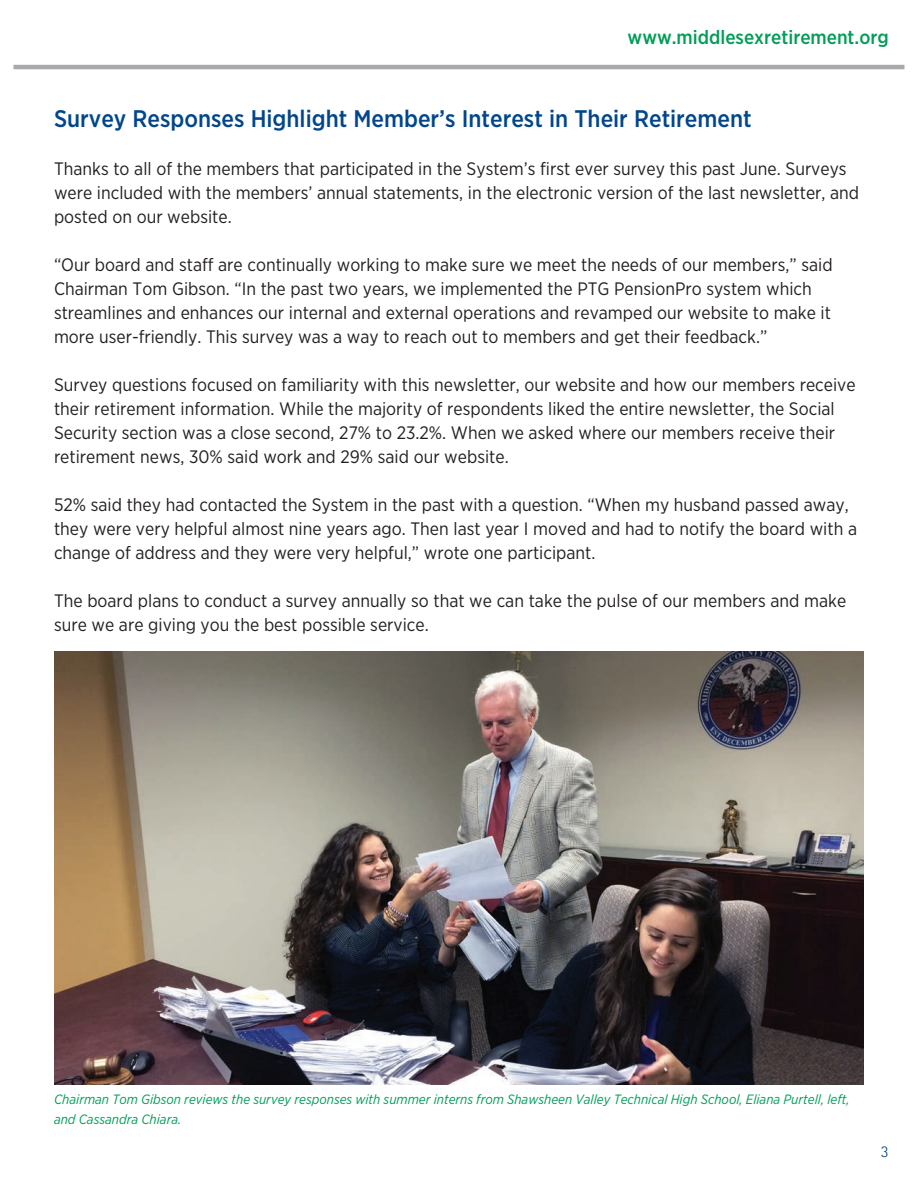
<style>
.page{position:relative;width:918px;height:1188px;background:#fff}
.page>*{position:absolute;margin:0;border:0;box-sizing:border-box;transform-origin:0 0}
.t1{font:500 24px "Gotham Narrow";color:#01468c}
.t2{font:500 19.5px "Gotham Narrow";color:#009e57}
.t3{font:18px/24px "Gotham Narrow";color:#231f20}
.t4{font:300 16.5px "Rotis Sans Serif";color:#01468c}
.t5{font:italic 13.5px/19.5px "Gotham Narrow";color:#009e57}
</style>
<div class="page">
<hr style="left:14px;top:65px;width:890px;height:4px;background:#a8a9ad">
<img style="left:54px;top:652px;width:810px;height:432px">
<p class="t2" style="left:628px;top:25px;width:263px">www.middlesexretirement.org</p>
<h1 class="t1" style="left:54px;top:104px;width:699px">Survey Responses Highlight Member’s Interest in Their Retirement</h1>
<p class="t3" style="left:54px;top:157px;width:807px">Thanks to all of the members that participated in the System’s first ever survey this past June. Surveys were included with the members’ annual statements, in the electronic version of the last newsletter, and posted on our website.</p>
<p class="t3" style="left:54px;top:253px;width:780px">“Our board and staff are continually working to make sure we meet the needs of our members,” said Chairman Tom Gibson. “In the past two years, we implemented the PTG PensionPro system which streamlines and enhances our internal and external operations and revamped our website to make it more user-friendly. This survey was a way to reach out to members and get their feedback.”</p>
<p class="t3" style="left:54px;top:372px;width:803px">Survey questions focused on familiarity with this newsletter, our website and how our members receive their retirement information. While the majority of respondents liked the entire newsletter, the Social Security section was a close second, 27% to 23.2%. When we asked where our members receive their retirement news, 30% said work and 29% said our website.</p>
<p class="t3" style="left:54px;top:492px;width:805px">52% said they had contacted the System in the past with a question. “When my husband passed away, they were very helpful almost nine years ago. Then last year I moved and had to notify the board with a change of address and they were very helpful,” wrote one participant.</p>
<p class="t3" style="left:54px;top:588px;width:794px">The board plans to conduct a survey annually so that we can take the pulse of our members and make sure we are giving you the best possible service.</p>
<p class="t5" style="left:54px;top:1090px;width:797px">Chairman Tom Gibson reviews the survey responses with summer interns from Shawsheen Valley Technical High School, Eliana Purtell, left, and Cassandra Chiara.</p>
<p class="t4" style="left:881px;top:1142px;width:9px">3</p>
</div>
